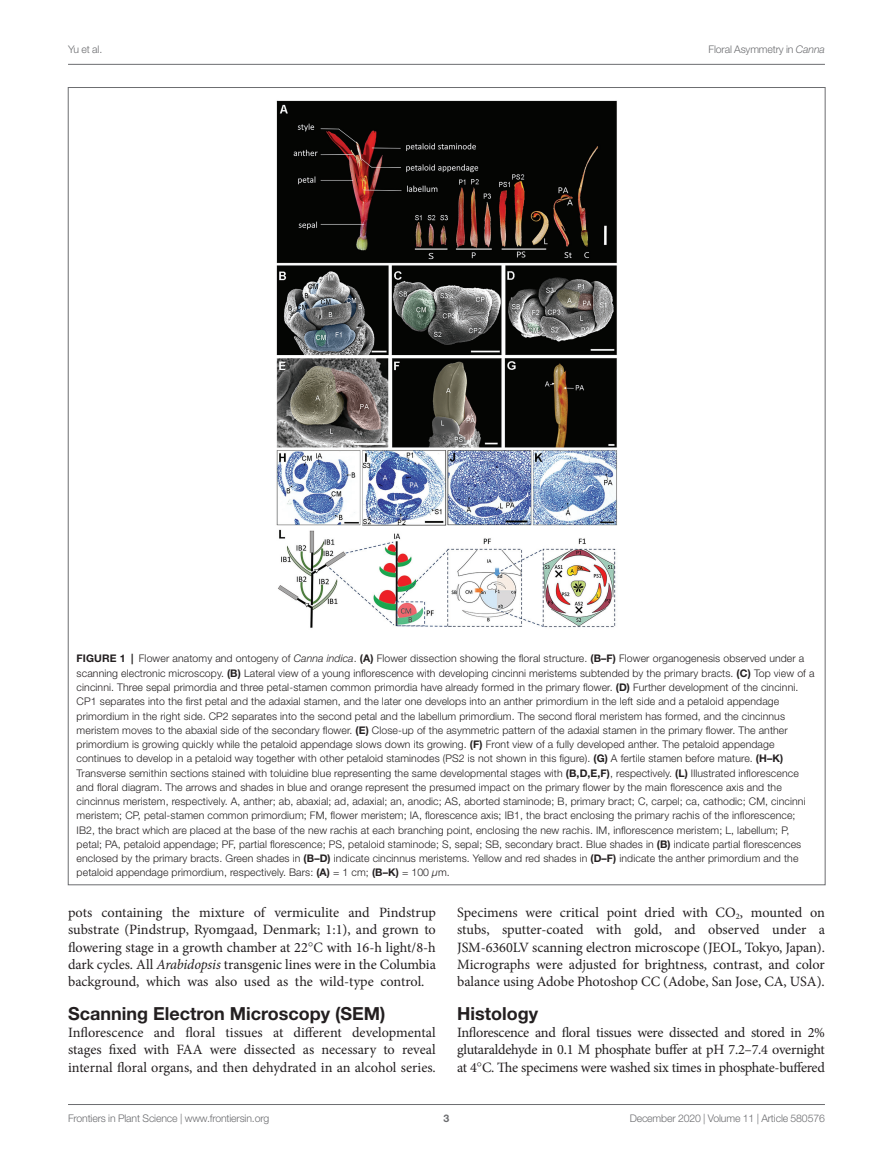
<style>
.page{position:relative;width:893px;height:1170px;background:#fff}
.page>*{position:absolute;margin:0;border:0;box-sizing:border-box;transform-origin:0 0}
.HEAD_2{font:700 18px "Helvetica Neue LT Std";color:#231f20}
.TEXT_FLUSH{font:14.25px/17.2px "Minion Pro";letter-spacing:-.01em;color:#231f20;text-align:justify}
.TEXT{font:14.25px/17.2px "Minion Pro";color:#231f20;text-align:justify}
.FIG_LEG{font:300 10.5px/14.2px "Helvetica Neue LT Std";letter-spacing:.01em;color:#231f20}
.t1{font:300 10.5px "Helvetica Neue LT Std";letter-spacing:-.015em;color:#6c6d70}
.t2{font:700 10.5px "Helvetica Neue LT Std";color:#6c6d70}
.s1{font-style:italic}
.s2{font-weight:700}
.s3{font-family:"STIX General"}
</style>
<div class="page">
<hr style="left:68px;top:64px;width:757px;height:1px;background:#6c6d70">
<hr style="left:68px;top:1104px;width:757px;height:1px;background:#6c6d70">
<img style="left:276px;top:100px;width:341px;height:528px">
<p class="t1" style="left:68px;top:42px;width:36px">Yu et al.</p>
<p class="t1" style="left:708px;top:42px;width:118px">Floral Asymmetry in <span class="s1">Canna</span></p>
<p class="FIG_LEG" style="left:77px;top:651px;width:739px"><span class="s2">FIGURE 1 |</span> Flower anatomy and ontogeny of <span class="s1">Canna indica</span>. <span class="s2">(A)</span> Flower dissection showing the floral structure. <span class="s2">(B–F)</span> Flower organogenesis observed under a scanning electronic microscopy. <span class="s2">(B)</span> Lateral view of a young inflorescence with developing cincinni meristems subtended by the primary bracts. <span class="s2">(C)</span> Top view of a cincinni. Three sepal primordia and three petal-stamen common primordia have already formed in the primary flower. <span class="s2">(D)</span> Further development of the cincinni.<br>CP1 separates into the first petal and the adaxial stamen, and the later one develops into an anther primordium in the left side and a petaloid appendage primordium in the right side. CP2 separates into the second petal and the labellum primordium. The second floral meristem has formed, and the cincinnus meristem moves to the abaxial side of the secondary flower. <span class="s2">(E)</span> Close-up of the asymmetric pattern of the adaxial stamen in the primary flower. The anther primordium is growing quickly while the petaloid appendage slows down its growing. <span class="s2">(F)</span> Front view of a fully developed anther. The petaloid appendage continues to develop in a petaloid way together with other petaloid staminodes (PS2 is not shown in this figure). <span class="s2">(G)</span> A fertile stamen before mature. <span class="s2">(H–K)<br></span>Transverse semithin sections stained with toluidine blue representing the same developmental stages with <span class="s2">(B,D,E,F)</span>, respectively. <span class="s2">(L)</span> Illustrated inflorescence and floral diagram. The arrows and shades in blue and orange represent the presumed impact on the primary flower by the main florescence axis and the cincinnus meristem, respectively. A, anther; ab, abaxial; ad, adaxial; an, anodic; AS, aborted staminode; B, primary bract; C, carpel; ca, cathodic; CM, cincinni meristem; CP, petal-stamen common primordium; FM, flower meristem; IA, florescence axis; IB1, the bract enclosing the primary rachis of the inflorescence; IB2, the bract which are placed at the base of the new rachis at each branching point, enclosing the new rachis. IM, inflorescence meristem; L, labellum; P, petal; PA, petaloid appendage; PF, partial florescence; PS, petaloid staminode; S, sepal; SB, secondary bract. Blue shades in <span class="s2">(B)</span> indicate partial florescences enclosed by the primary bracts. Green shades in <span class="s2">(B–D)</span> indicate cincinnus meristems. Yellow and red shades in <span class="s2">(D–F)</span> indicate the anther primordium and the petaloid appendage primordium, respectively. Bars: <span class="s2">(A)</span> = 1 cm; <span class="s2">(B–K)</span> = 100 <span class="s1">μ</span>m.</p>
<p class="TEXT" style="left:68px;top:903px;width:369px">pots containing the mixture of vermiculite and Pindstrup substrate (Pindstrup, Ryomgaad, Denmark; 1:1), and grown to flowering stage in a growth chamber at 22<span class="s3">°</span>C with 16-h light/8-h dark cycles. All <span class="s1">Arabidopsis</span> transgenic lines were in the Columbia background, which was also used as the wild-type control.</p>
<p class="HEAD_2" style="left:68px;top:1002px;width:319px">Scanning Electron Microscopy (SEM)</p>
<p class="TEXT_FLUSH" style="left:68px;top:1023px;width:369px">Inflorescence and floral tissues at different developmental stages fixed with FAA were dissected as necessary to reveal internal floral organs, and then dehydrated in an alcohol series.</p>
<p class="TEXT_FLUSH" style="left:457px;top:903px;width:369px">Specimens were critical point dried with CO<sub>2</sub>, mounted on stubs, sputter-coated with gold, and observed under a JSM-6360LV scanning electron microscope (JEOL, Tokyo, Japan).<br>Micrographs were adjusted for brightness, contrast, and color balance using Adobe Photoshop CC (Adobe, San Jose, CA, USA).</p>
<p class="HEAD_2" style="left:457px;top:1002px;width:82px">Histology</p>
<p class="TEXT_FLUSH" style="left:457px;top:1023px;width:369px">Inflorescence and floral tissues were dissected and stored in 2% glutaraldehyde in 0.1 M phosphate buffer at pH 7.2–7.4 overnight at 4<span class="s3">°</span>C. The specimens were washed six times in phosphate-buffered</p>
<p class="t1" style="left:68px;top:1111px;width:203px">Frontiers in Plant Science | www.frontiersin.org</p>
<p class="t2" style="left:444px;top:1111px;width:7px">3</p>
<p class="t1" style="left:630px;top:1111px;width:197px">December 2020 | Volume 11 | Article 580576</p>
</div>
